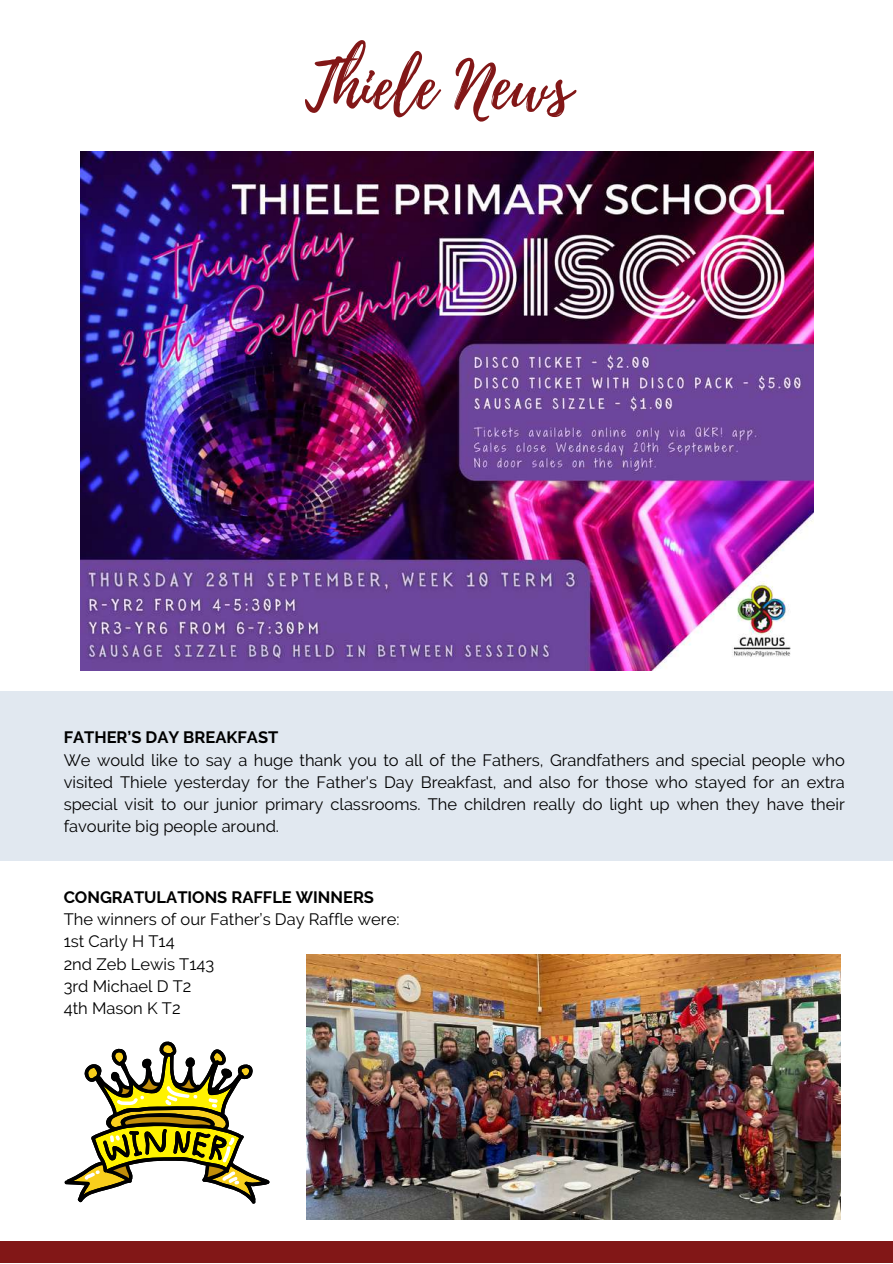
<style>
.page{position:relative;width:893px;height:1264px;background:#fff}
.page>*{position:absolute;margin:0;border:0;box-sizing:border-box;transform-origin:0 0}
.t1{font:64.5px "Playlist Script";color:#821717}
.t2{font:16.5px/22.2px "Raleway";color:#000;text-align:justify}
.t3{font:700 16.5px "Raleway";color:#000}
</style>
<div class="page">
<div style="left:0;top:1240px;width:892px;height:22px;background:#821717"></div>
<div style="left:0;top:691px;width:892px;height:170px;background:#e1e8f0"></div>
<img style="left:306px;top:954px;width:534px;height:265px">
<img style="left:80px;top:152px;width:733px;height:518px">
<svg style="left:64px;top:1041px;width:206px;height:163px"></svg>
<h1 class="t1" style="left:305px;top:40px;width:268px">Thiele News</h1>
<p class="t3" style="left:64px;top:727px;width:216px">FATHER’S DAY BREAKFAST</p>
<p class="t2" style="left:64px;top:748px;width:782px">We would like to say a huge thank you to all of the Fathers, Grandfathers and special people who visited Thiele yesterday for the Father's Day Breakfast, and also for those who stayed for an extra special visit to our junior primary classrooms. The children really do light up when they have their favourite big people around.</p>
<p class="t3" style="left:64px;top:887px;width:312px">CONGRATULATIONS RAFFLE WINNERS</p>
<p class="t2" style="left:64px;top:908px;width:337px;text-align:left">The winners of our Father’s Day Raffle were:<br>1st Carly H T14<br>2nd Zeb Lewis T143<br>3rd Michael D T2<br>4th Mason K T2</p>
</div>
